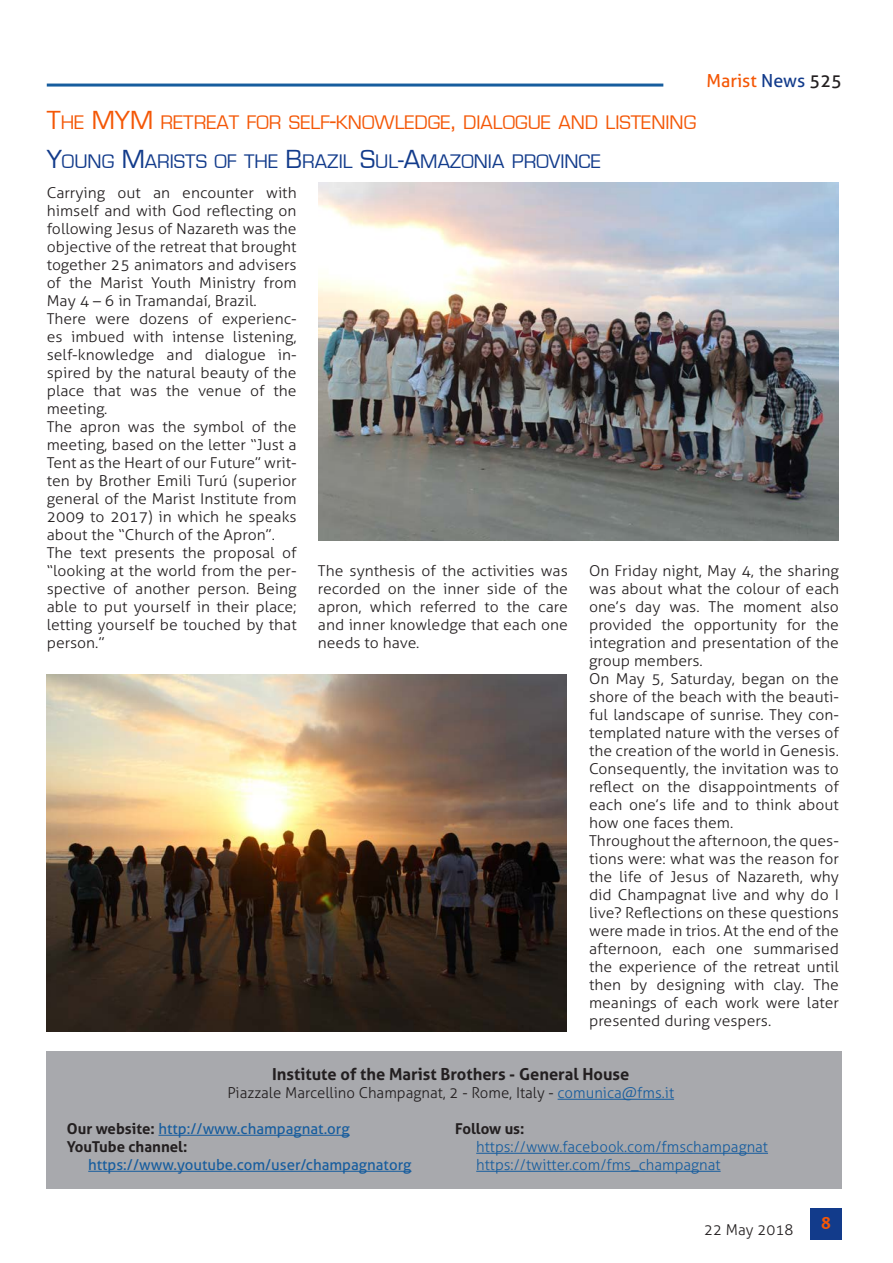
<style>
.page{position:relative;width:893px;height:1263px;background:#fff}
.page>*{position:absolute;margin:0;border:0;box-sizing:border-box;transform-origin:0 0}
.Titolo{font:27px "Eurostile";color:#f45706}
.Titolo-2{font:20.25px "Eurostile";color:#f45706}
.Titolo-3{font:20.25px "Eurostile";color:#123b8b}
.t1{font:18px "Aller";color:#f45706}
.t2{font:700 18px "Novarese IT Cby BT";color:#f45706}
.t3{font:700 16.5px "Aller";color:#231f20}
.Testo_sinEspacio{font:300 15px/18px "Aller";color:#231f20;text-align:justify;scale:1.05 1}
.t4{font:300 15px/18px "Aller";color:#175d9e}
.Testo_sinEspacio-2{font:300 15px "Aller";color:#231f20}
.t5{font:700 15px/18px "Aller";color:#231f20}
.t6{font:15px "Aller";color:#175d9e}
.s1{font-size:20.25px}
.s2{font-size:27px}
.s3{color:#123b8b}
.s4{color:#231f20}
.s5{color:#175d9e}
.s6{font-weight:400;color:#175d9e}
</style>
<div class="page">
<hr style="left:47px;top:84px;width:616px;height:3px;background:#175d9e">
<div style="left:810px;top:1208px;width:32px;height:31px;background:#123b8b"></div>
<div style="left:47px;top:1051px;width:795px;height:138px;background:#a8a9ad"></div>
<hr style="left:558px;top:1099px;width:116px;height:1px;background:#175d9e">
<hr style="left:158px;top:1135px;width:192px;height:1px;background:#175d9e">
<hr style="left:88px;top:1171px;width:323px;height:1px;background:#175d9e">
<hr style="left:476px;top:1153px;width:292px;height:1px;background:#175d9e">
<hr style="left:476px;top:1171px;width:245px;height:1px;background:#175d9e">
<img style="left:47px;top:674px;width:519px;height:357px">
<img style="left:319px;top:183px;width:519px;height:357px">
<p class="Titolo" style="left:47px;top:105px;width:66px">T<span class="s1">HE</span> MYM</p>
<p class="Titolo-2" style="left:161px;top:111px;width:536px">RETREAT FOR SELF<span class="s2">-</span>KNOWLEDGE<span class="s2">,</span> DIALOGUE AND LISTENING</p>
<p class="Titolo-3" style="left:47px;top:151px;width:556px"><span class="s2">Y</span>OUNG <span class="s2">M</span>ARISTS OF THE <span class="s2">B</span>RAZIL <span class="s2">S</span>UL<span class="s2">-A</span>MAZONIA PROVINCE</p>
<p class="t1" style="left:706px;top:69px;width:137px">Marist <span class="s3">News</span> <span class="s4">525</span></p>
<p class="Testo_sinEspacio" style="left:47px;top:184px;width:239px">Carrying out an encounter with himself and with God reflecting on following Jesus of Nazareth was the objective of the retreat that brought together 25 animators and advisers of the Marist Youth Ministry from May 4 – 6 in Tramandaí, Brazil.</p>
<p class="Testo_sinEspacio" style="left:47px;top:310px;width:239px">There were dozens of experienc&shy;es imbued with intense listening, self-knowledge and dialogue in&shy;spired by the natural beauty of the place that was the venue of the meeting.</p>
<p class="Testo_sinEspacio" style="left:47px;top:418px;width:240px">The apron was the symbol of the meeting, based on the letter “Just a Tent as the Heart of our Future” writ&shy;ten by Brother Emili Turú (superior general of the Marist Institute from 2009 to 2017) in which he speaks about the “Church of the Apron”.</p>
<p class="Testo_sinEspacio" style="left:47px;top:544px;width:239px">The text presents the proposal of “looking at the world from the per&shy;spective of another person. Being able to put yourself in their place; letting yourself be touched by that person.”</p>
<p class="Testo_sinEspacio" style="left:318px;top:562px;width:239px">The synthesis of the activities was recorded on the inner side of the apron, which referred to the care and inner knowledge that each one needs to have.</p>
<p class="Testo_sinEspacio" style="left:589px;top:562px;width:240px">On Friday night, May 4, the sharing was about what the colour of each one’s day was. The moment also provided the opportunity for the integration and presentation of the group members.</p>
<p class="Testo_sinEspacio" style="left:589px;top:670px;width:239px">On May 5, Saturday, began on the shore of the beach with the beauti&shy;ful landscape of sunrise. They con&shy;templated nature with the verses of the creation of the world in Genesis.<br>Consequently, the invitation was to reflect on the disappointments of each one’s life and to think about how one faces them.</p>
<p class="Testo_sinEspacio" style="left:589px;top:832px;width:239px">Throughout the afternoon, the ques&shy;tions were: what was the reason for the life of Jesus of Nazareth, why did Champagnat live and why do I live? Reflections on these questions were made in trios. At the end of the afternoon, each one summarised the experience of the retreat until then by designing with clay. The meanings of each work were later presented during vespers.</p>
<p class="t3" style="left:272px;top:1064px;width:359px">Institute of the Marist Brothers - General House</p>
<p class="Testo_sinEspacio-2" style="left:227px;top:1084px;width:448px">Piazzale Marcellino Champagnat, 2 - Rome, Italy - <span class="s5">comunica@fms.it</span></p>
<p class="t5" style="left:67px;top:1120px;width:284px">Our website: <span class="s6">http://www.champagnat.org<br></span>YouTube channel:</p>
<p class="t6" style="left:88px;top:1156px;width:325px">https://www.youtube.com/user/champagnatorg</p>
<p class="t5" style="left:455px;top:1120px;width:71px">Follow us:</p>
<p class="t4" style="left:476px;top:1138px;width:293px">https://www.facebook.com/fmschampagnat https://twitter.com/fms_champagnat</p>
<p class="Testo_sinEspacio-2" style="left:704px;top:1220px;width:91px">22 May 2018</p>
<p class="t2" style="left:821px;top:1212px;width:12px">8</p>
</div>
